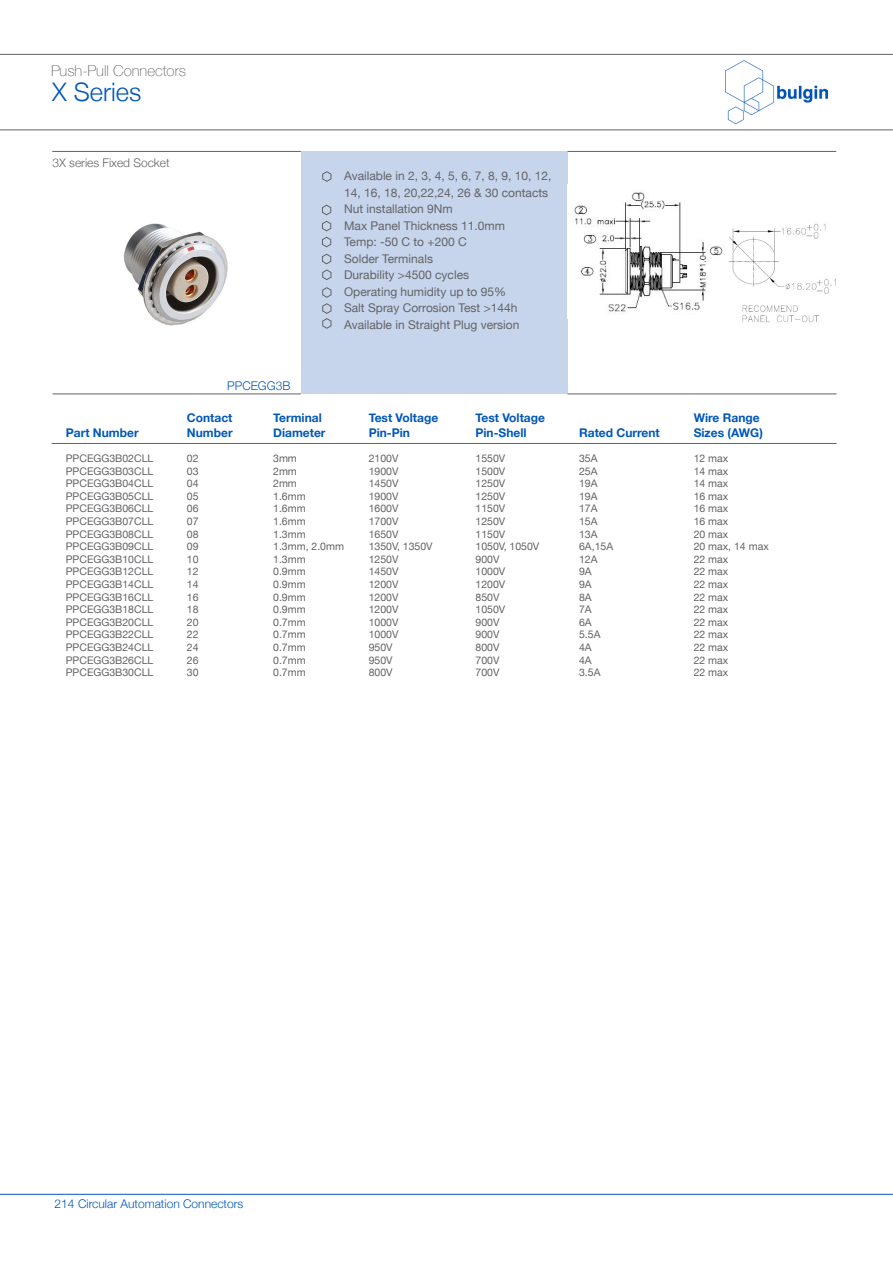
<style>
.page{position:relative;width:893px;height:1263px;background:#fff}
.page>*{position:absolute;margin:0;border:0;box-sizing:border-box;transform-origin:0 0}
.t1{font:300 25.5px "Helvetica Neue";color:#0057b8}
.t2{font:100 15px "Helvetica Neue";color:#636366}
.t3{font:12px/16.5px "Helvetica Neue";color:#636366}
.t4{font:700 12px/14.4px "Helvetica Neue";color:#0057b8}
.t5{font:300 12px "Helvetica Neue";color:#0057b8}
.t6{font:300 12px "Helvetica Neue";color:#636366}
.t7{font:10.5px "Helvetica Neue";color:#636366}
</style>
<div class="page">
<hr style="left:0;top:1194px;width:893px;height:1px;background:#0057b8">
<img style="left:726px;top:61px;width:101px;height:63px">
<hr style="left:0;top:54px;width:893px;height:1px;background:#636366">
<hr style="left:0;top:129px;width:893px;height:1px;background:#636366">
<img style="left:123px;top:223px;width:105px;height:103px">
<div style="left:301px;top:151px;width:266px;height:243px;background:#c6d4ec"></div>
<hr style="left:567px;top:151px;width:269px;height:1px;background:#636366">
<hr style="left:53px;top:394px;width:248px;height:1px;background:#636366">
<hr style="left:567px;top:394px;width:270px;height:1px;background:#636366">
<svg style="left:322px;top:171px;width:10px;height:11px"></svg>
<hr style="left:52px;top:151px;width:249px;height:1px;background:#636366">
<hr style="left:52px;top:443px;width:785px;height:1px;background:#636366">
<img style="left:573px;top:192px;width:150px;height:121px">
<svg style="left:322px;top:204px;width:10px;height:76px"></svg>
<svg style="left:322px;top:287px;width:10px;height:42px"></svg>
<img style="left:728px;top:223px;width:108px;height:100px">
<p class="t2" style="left:51px;top:60px;width:137px">Push-Pull Connectors</p>
<p class="t1" style="left:52px;top:71px;width:91px">X Series</p>
<p class="t6" style="left:52px;top:153px;width:119px">3X series Fixed Socket</p>
<p class="t3" style="left:344px;top:168px;width:209px">Available in 2, 3, 4, 5, 6, 7, 8, 9, 10, 12,<br>14, 16, 18, 20,22,24, 26 &amp; 30 contacts</p>
<p class="t3" style="left:344px;top:201px;width:110px">Nut installation 9Nm</p>
<p class="t3" style="left:344px;top:218px;width:162px">Max Panel Thickness 11.0mm</p>
<p class="t3" style="left:344px;top:234px;width:124px">Temp: -50 C to +200 C</p>
<p class="t3" style="left:344px;top:251px;width:90px">Solder Terminals</p>
<p class="t3" style="left:344px;top:267px;width:127px">Durability &gt;4500 cycles</p>
<p class="t3" style="left:344px;top:284px;width:164px">Operating humidity up to 95%</p>
<p class="t3" style="left:344px;top:300px;width:175px">Salt Spray Corrosion Test &gt;144h</p>
<p class="t3" style="left:344px;top:317px;width:177px">Available in Straight Plug version</p>
<p class="t4" style="left:66px;top:426px;width:74px">Part Number</p>
<p class="t7" style="left:66px;top:451px;width:89px">PPCEGG3B02CLL</p>
<p class="t7" style="left:66px;top:463px;width:89px">PPCEGG3B03CLL</p>
<p class="t7" style="left:66px;top:476px;width:89px">PPCEGG3B04CLL</p>
<p class="t7" style="left:66px;top:488px;width:89px">PPCEGG3B05CLL</p>
<p class="t7" style="left:66px;top:501px;width:89px">PPCEGG3B06CLL</p>
<p class="t7" style="left:66px;top:514px;width:89px">PPCEGG3B07CLL</p>
<p class="t7" style="left:66px;top:526px;width:89px">PPCEGG3B08CLL</p>
<p class="t7" style="left:66px;top:539px;width:89px">PPCEGG3B09CLL</p>
<p class="t7" style="left:66px;top:551px;width:89px">PPCEGG3B10CLL</p>
<p class="t7" style="left:66px;top:564px;width:89px">PPCEGG3B12CLL</p>
<p class="t7" style="left:66px;top:577px;width:89px">PPCEGG3B14CLL</p>
<p class="t7" style="left:66px;top:589px;width:89px">PPCEGG3B16CLL</p>
<p class="t7" style="left:66px;top:602px;width:89px">PPCEGG3B18CLL</p>
<p class="t7" style="left:66px;top:614px;width:89px">PPCEGG3B20CLL</p>
<p class="t7" style="left:66px;top:627px;width:89px">PPCEGG3B22CLL</p>
<p class="t7" style="left:66px;top:640px;width:89px">PPCEGG3B24CLL</p>
<p class="t7" style="left:66px;top:652px;width:89px">PPCEGG3B26CLL</p>
<p class="t7" style="left:66px;top:665px;width:89px">PPCEGG3B30CLL</p>
<p class="t5" style="left:227px;top:376px;width:65px">PPCEGG3B</p>
<p class="t4" style="left:187px;top:411px;width:47px">Contact<br>Number</p>
<p class="t4" style="left:273px;top:411px;width:54px">Terminal<br>Diameter</p>
<p class="t4" style="left:369px;top:411px;width:71px">Test Voltage</p>
<p class="t4" style="left:369px;top:426px;width:43px">Pin-Pin</p>
<p class="t7" style="left:187px;top:451px;width:13px">02</p>
<p class="t7" style="left:187px;top:463px;width:13px">03</p>
<p class="t7" style="left:187px;top:476px;width:13px">04</p>
<p class="t7" style="left:187px;top:488px;width:13px">05</p>
<p class="t7" style="left:187px;top:501px;width:13px">06</p>
<p class="t7" style="left:187px;top:514px;width:13px">07</p>
<p class="t7" style="left:187px;top:526px;width:13px">08</p>
<p class="t7" style="left:187px;top:539px;width:13px">09</p>
<p class="t7" style="left:187px;top:551px;width:13px">10</p>
<p class="t7" style="left:187px;top:564px;width:13px">12</p>
<p class="t7" style="left:187px;top:577px;width:13px">14</p>
<p class="t7" style="left:187px;top:589px;width:13px">16</p>
<p class="t7" style="left:187px;top:602px;width:13px">18</p>
<p class="t7" style="left:187px;top:614px;width:13px">20</p>
<p class="t7" style="left:187px;top:627px;width:13px">22</p>
<p class="t7" style="left:187px;top:640px;width:13px">24</p>
<p class="t7" style="left:187px;top:652px;width:13px">26</p>
<p class="t7" style="left:187px;top:665px;width:13px">30</p>
<p class="t7" style="left:273px;top:451px;width:25px">3mm</p>
<p class="t7" style="left:273px;top:463px;width:25px">2mm</p>
<p class="t7" style="left:273px;top:476px;width:25px">2mm</p>
<p class="t7" style="left:273px;top:488px;width:34px">1.6mm</p>
<p class="t7" style="left:273px;top:501px;width:34px">1.6mm</p>
<p class="t7" style="left:273px;top:514px;width:34px">1.6mm</p>
<p class="t7" style="left:273px;top:526px;width:34px">1.3mm</p>
<p class="t7" style="left:273px;top:539px;width:72px">1.3mm, 2.0mm</p>
<p class="t7" style="left:273px;top:551px;width:34px">1.3mm</p>
<p class="t7" style="left:273px;top:564px;width:34px">0.9mm</p>
<p class="t7" style="left:273px;top:577px;width:34px">0.9mm</p>
<p class="t7" style="left:273px;top:589px;width:34px">0.9mm</p>
<p class="t7" style="left:273px;top:602px;width:34px">0.9mm</p>
<p class="t7" style="left:273px;top:614px;width:34px">0.7mm</p>
<p class="t7" style="left:273px;top:627px;width:34px">0.7mm</p>
<p class="t7" style="left:273px;top:640px;width:34px">0.7mm</p>
<p class="t7" style="left:273px;top:652px;width:34px">0.7mm</p>
<p class="t7" style="left:273px;top:665px;width:34px">0.7mm</p>
<p class="t7" style="left:369px;top:451px;width:31px">2100V</p>
<p class="t7" style="left:369px;top:463px;width:31px">1900V</p>
<p class="t7" style="left:369px;top:476px;width:31px">1450V</p>
<p class="t7" style="left:369px;top:488px;width:31px">1900V</p>
<p class="t7" style="left:369px;top:501px;width:31px">1600V</p>
<p class="t7" style="left:369px;top:514px;width:31px">1700V</p>
<p class="t7" style="left:369px;top:526px;width:31px">1650V</p>
<p class="t7" style="left:369px;top:539px;width:66px">1350V, 1350V</p>
<p class="t7" style="left:369px;top:551px;width:31px">1250V</p>
<p class="t7" style="left:369px;top:564px;width:31px">1450V</p>
<p class="t7" style="left:369px;top:577px;width:31px">1200V</p>
<p class="t7" style="left:369px;top:589px;width:31px">1200V</p>
<p class="t7" style="left:369px;top:602px;width:31px">1200V</p>
<p class="t7" style="left:369px;top:614px;width:31px">1000V</p>
<p class="t7" style="left:369px;top:627px;width:31px">1000V</p>
<p class="t7" style="left:369px;top:640px;width:25px">950V</p>
<p class="t7" style="left:369px;top:652px;width:25px">950V</p>
<p class="t7" style="left:369px;top:665px;width:25px">800V</p>
<p class="t4" style="left:475px;top:411px;width:71px">Test Voltage</p>
<p class="t4" style="left:475px;top:426px;width:53px">Pin-Shell</p>
<p class="t4" style="left:579px;top:426px;width:82px">Rated Current</p>
<p class="t7" style="left:475px;top:451px;width:31px">1550V</p>
<p class="t7" style="left:475px;top:463px;width:31px">1500V</p>
<p class="t7" style="left:475px;top:476px;width:31px">1250V</p>
<p class="t7" style="left:475px;top:488px;width:31px">1250V</p>
<p class="t7" style="left:475px;top:501px;width:31px">1150V</p>
<p class="t7" style="left:475px;top:514px;width:31px">1250V</p>
<p class="t7" style="left:475px;top:526px;width:31px">1150V</p>
<p class="t7" style="left:475px;top:539px;width:65px">1050V, 1050V</p>
<p class="t7" style="left:475px;top:551px;width:25px">900V</p>
<p class="t7" style="left:475px;top:564px;width:31px">1000V</p>
<p class="t7" style="left:475px;top:577px;width:31px">1200V</p>
<p class="t7" style="left:475px;top:589px;width:25px">850V</p>
<p class="t7" style="left:475px;top:602px;width:31px">1050V</p>
<p class="t7" style="left:475px;top:614px;width:25px">900V</p>
<p class="t7" style="left:475px;top:627px;width:25px">900V</p>
<p class="t7" style="left:475px;top:640px;width:25px">800V</p>
<p class="t7" style="left:475px;top:652px;width:25px">700V</p>
<p class="t7" style="left:475px;top:665px;width:25px">700V</p>
<p class="t7" style="left:579px;top:451px;width:20px">35A</p>
<p class="t7" style="left:579px;top:463px;width:20px">25A</p>
<p class="t7" style="left:579px;top:476px;width:20px">19A</p>
<p class="t7" style="left:579px;top:488px;width:20px">19A</p>
<p class="t7" style="left:579px;top:501px;width:20px">17A</p>
<p class="t7" style="left:579px;top:514px;width:20px">15A</p>
<p class="t7" style="left:579px;top:526px;width:20px">13A</p>
<p class="t7" style="left:579px;top:539px;width:36px">6A,15A</p>
<p class="t7" style="left:579px;top:551px;width:20px">12A</p>
<p class="t7" style="left:579px;top:564px;width:14px">9A</p>
<p class="t7" style="left:579px;top:577px;width:14px">9A</p>
<p class="t7" style="left:579px;top:589px;width:14px">8A</p>
<p class="t7" style="left:579px;top:602px;width:14px">7A</p>
<p class="t7" style="left:579px;top:614px;width:14px">6A</p>
<p class="t7" style="left:579px;top:627px;width:23px">5.5A</p>
<p class="t7" style="left:579px;top:640px;width:14px">4A</p>
<p class="t7" style="left:579px;top:652px;width:14px">4A</p>
<p class="t7" style="left:579px;top:665px;width:23px">3.5A</p>
<p class="t4" style="left:694px;top:411px;width:67px">Wire Range</p>
<p class="t4" style="left:694px;top:426px;width:71px">Sizes (AWG)</p>
<p class="t7" style="left:694px;top:451px;width:36px">12 max</p>
<p class="t7" style="left:694px;top:463px;width:36px">14 max</p>
<p class="t7" style="left:694px;top:476px;width:36px">14 max</p>
<p class="t7" style="left:694px;top:488px;width:36px">16 max</p>
<p class="t7" style="left:694px;top:501px;width:36px">16 max</p>
<p class="t7" style="left:694px;top:514px;width:36px">16 max</p>
<p class="t7" style="left:694px;top:526px;width:36px">20 max</p>
<p class="t7" style="left:694px;top:539px;width:77px">20 max, 14 max</p>
<p class="t7" style="left:694px;top:551px;width:36px">22 max</p>
<p class="t7" style="left:694px;top:564px;width:36px">22 max</p>
<p class="t7" style="left:694px;top:577px;width:36px">22 max</p>
<p class="t7" style="left:694px;top:589px;width:36px">22 max</p>
<p class="t7" style="left:694px;top:602px;width:36px">22 max</p>
<p class="t7" style="left:694px;top:614px;width:36px">22 max</p>
<p class="t7" style="left:694px;top:627px;width:36px">22 max</p>
<p class="t7" style="left:694px;top:640px;width:36px">22 max</p>
<p class="t7" style="left:694px;top:652px;width:36px">22 max</p>
<p class="t7" style="left:694px;top:665px;width:36px">22 max</p>
<p class="t5" style="left:55px;top:1194px;width:190px">214 Circular Automation Connectors</p>
</div>
